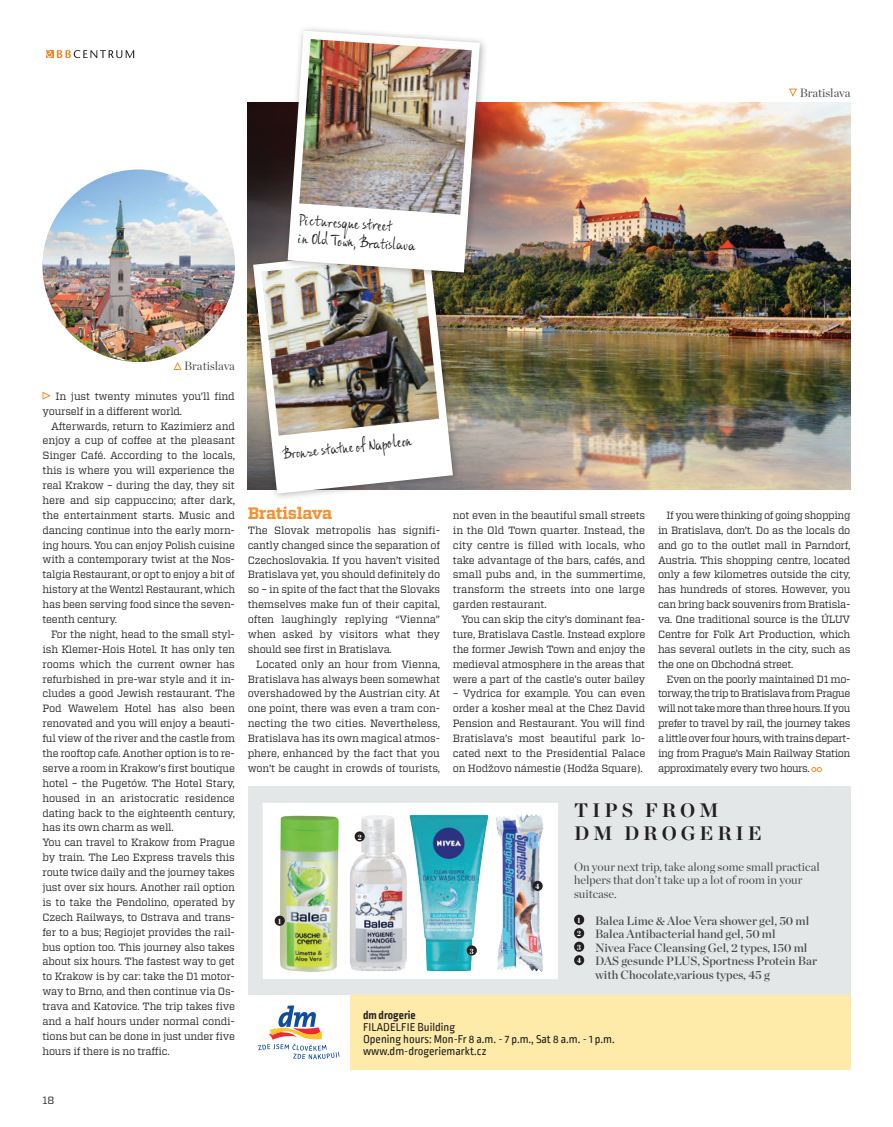
<style>
.page{position:relative;width:893px;height:1127px;background:#fff}
.page>*{position:absolute;margin:0;border:0;box-sizing:border-box;transform-origin:0 0}
.t1{font:700 19.5px "Chronicle Display";letter-spacing:.2em;color:#231f20}
.t2{font:700 16.5px "Vitesse";letter-spacing:-.02em;color:#f68f2e}
.t3{font:15px "ALS Syys Script";color:#231f20}
.t4{font:12px "Chronicle Display Semi";color:#494a4a}
.t5{font:12px "Chronicle Display";color:#494a4a}
.t6{font:12px "Ropa Soft PTT";color:#231f20}
.t7{font:700 12px "Ropa Soft PTT";color:#231f20}
.t8{font:10.5px/14.9px "Vitesse";letter-spacing:-.02em;color:#231f20;text-align:justify}
.t9{font:900 7.65px "Chronicle Disp Cond";color:#fff}
</style>
<div class="page">
<svg style="left:42px;top:391px;width:9px;height:9px"></svg>
<svg style="left:46px;top:50px;width:88px;height:8px"></svg>
<div style="left:248px;top:787px;width:602px;height:208px;background:#e4e7e7"></div>
<div style="left:574px;top:914px;width:10px;height:11px;background:#231f20;border-radius:50%"></div>
<div style="left:574px;top:928px;width:10px;height:10px;background:#231f20;border-radius:50%"></div>
<div style="left:574px;top:941px;width:10px;height:11px;background:#231f20;border-radius:50%"></div>
<div style="left:574px;top:955px;width:10px;height:10px;background:#231f20;border-radius:50%"></div>
<div style="left:350px;top:995px;width:500px;height:74px;background:#feeba9"></div>
<svg style="left:258px;top:1005px;width:82px;height:54px"></svg>
<div style="left:261px;top:801px;width:299px;height:179px;background:#fff;border:2px solid #e4e7e7"></div>
<img style="left:248px;top:102px;width:602px;height:387px">
<img style="left:43px;top:170px;width:192px;height:192px;border-radius:96px">
<img style="left:410px;top:815px;width:78px;height:156px">
<img style="left:350px;top:815px;width:57px;height:156px">
<img style="left:280px;top:815px;width:59px;height:157px">
<img style="left:496px;top:814px;width:48px;height:158px">
<div style="left:467px;top:945px;width:10px;height:10px;background:#231f20;border-radius:50%"></div>
<div style="left:355px;top:831px;width:10px;height:10px;background:#231f20;border-radius:50%"></div>
<div style="left:275px;top:915px;width:10px;height:11px;background:#231f20;border-radius:50%"></div>
<div style="left:532px;top:881px;width:11px;height:10px;background:#231f20;border-radius:50%"></div>
<div style="left:247px;top:240px;width:214px;height:262px;background:#231f20;opacity:.35"></div>
<svg style="left:249px;top:242px;width:208px;height:256px"></svg>
<img style="left:262px;top:255px;width:177px;height:181px">
<svg style="left:812px;top:767px;width:10px;height:5px"></svg>
<div style="left:281px;top:24px;width:207px;height:257px;background:#231f20;opacity:.35"></div>
<svg style="left:283px;top:26px;width:201px;height:251px"></svg>
<img style="left:299px;top:39px;width:173px;height:175px">
<svg style="left:789px;top:88px;width:8px;height:9px"></svg>
<svg style="left:173px;top:362px;width:9px;height:8px"></svg>
<p class="t5" style="left:800px;top:83px;width:52px">Bratislava</p>
<p class="t3" style="left:300px;top:211px;width:95px;rotate:4deg">Picturesque str eet</p>
<p class="t3" style="left:299px;top:229px;width:115px;rotate:4deg">in Old Tow n, Bra tisla va</p>
<p class="t5" style="left:184px;top:357px;width:52px">Bratislava</p>
<p class="t8" style="left:43px;top:388px;width:194px;text-indent:13px">In just twenty minutes you’ll find yourself in a different world.</p>
<p class="t8" style="left:43px;top:418px;width:194px;text-indent:9px">Afterwards, return to Kazimierz and enjoy a cup of coffee at the pleasant Singer Café. According to the locals, this is where you will experience the real Krakow – during the day, they sit here and sip cappuccino; after dark, the entertainment starts. Music and dancing continue into the early morn&shy;ing hours. You can enjoy Polish cuisine with a contemporary twist at the Nos&shy;talgia Restaurant, or opt to enjoy a bit of history at the Wentzl Restaurant, which has been serving food since the seven&shy;teenth century.</p>
<p class="t8" style="left:43px;top:627px;width:194px;text-indent:9px">For the night, head to the small styl&shy;ish Klemer-Hois Hotel. It has only ten rooms which the current owner has refurbished in pre-war style and it in&shy;cludes a good Jewish restaurant. The Pod Wawelem Hotel has also been renovated and you will enjoy a beauti&shy;ful view of the river and the castle from the rooftop cafe. Another option is to re&shy;serve a room in Krakow’s first boutique hotel – the Pugetów. The Hotel Stary, housed in an aristocratic residence dating back to the eighteenth century, has its own charm as well.</p>
<p class="t8" style="left:43px;top:835px;width:194px">You can travel to Krakow from Prague by train. The Leo Express travels this route twice daily and the journey takes just over six hours. Another rail option is to take the Pendolino, operated by Czech Railways, to Ostrava and trans&shy;fer to a bus; Regiojet provides the rail&shy;bus option too. This journey also takes about six hours. The fastest way to get to Krakow is by car: take the D1 motor&shy;way to Brno, and then continue via Os&shy;trava and Katovice. The trip takes five and a half hours under normal condi&shy;tions but can be done in just under five hours if there is no traffic.</p>
<p class="t3" style="left:281px;top:445px;width:132px;rotate:-6deg">Bronze statue of Napoleon</p>
<p class="t2" style="left:248px;top:502px;width:86px">Bratislava</p>
<p class="t8" style="left:248px;top:522px;width:194px">The Slovak metropolis has signifi&shy;cantly changed since the separation of Czechoslovakia. If you haven’t visited Bratislava yet, you should definitely do so – in spite of the fact that the Slovaks themselves make fun of their capital, often laughingly replying “Vienna” when asked by visitors what they should see first in Bratislava.</p>
<p class="t8" style="left:248px;top:656px;width:194px;text-indent:9px">Located only an hour from Vienna, Bratislava has always been somewhat overshadowed by the Austrian city. At one point, there was even a tram con&shy;necting the two cities. Nevertheless, Bratislava has its own magical atmos&shy;phere, enhanced by the fact that you won’t be caught in crowds of tourists,</p>
<p class="t9" style="left:278px;top:915px;width:5px">1</p>
<p class="t9" style="left:358px;top:831px;width:5px">2</p>
<p class="t8" style="left:453px;top:507px;width:194px">not even in the beautiful small streets in the Old Town quarter. Instead, the city centre is filled with locals, who take advantage of the bars, cafés, and small pubs and, in the summertime, transform the streets into one large garden restaurant.</p>
<p class="t8" style="left:453px;top:612px;width:194px;text-indent:9px">You can skip the city’s dominant fea&shy;ture, Bratislava Castle. Instead explore the former Jewish Town and enjoy the medieval atmosphere in the areas that were a part of the castle’s outer bailey</p>
<p class="t8" style="left:453px;top:686px;width:194px">– Vydrica for example. You can even order a kosher meal at the Chez David Pension and Restaurant. You will find Bratislava’s most beautiful park lo&shy;cated next to the Presidential Palace on Hodžovo námestie (Hodža Square).</p>
<p class="t8" style="left:658px;top:507px;width:194px;text-indent:9px">If you were thinking of going shopping in Bratislava, don’t. Do as the locals do and go to the outlet mall in Parndorf, Austria. This shopping centre, located only a few kilometres outside the city, has hundreds of stores. However, you can bring back souvenirs from Bratisla&shy;va. One traditional source is the ÚLUV Centre for Folk Art Production, which has several outlets in the city, such as the one on Obchodná street.</p>
<p class="t8" style="left:658px;top:671px;width:194px;text-indent:9px">Even on the poorly maintained D1 mo&shy;torway, the trip to Bratislava from Prague will not take more than three hours. If you prefer to travel by rail, the journey takes a little over four hours, with trains depart&shy;ing from Prague’s Main Railway Station approximately every two hours.</p>
<p class="t9" style="left:470px;top:945px;width:5px">3</p>
<p class="t9" style="left:536px;top:880px;width:6px">4</p>
<p class="t1" style="left:574px;top:795px;width:146px">TIPS FROM</p>
<p class="t1" style="left:574px;top:818px;width:189px">DM DROGERIE</p>
<p class="t5" style="left:574px;top:857px;width:247px">On your next trip, take along some small practical</p>
<p class="t5" style="left:574px;top:871px;width:230px">helpers that don’t take up a lot of room in your</p>
<p class="t5" style="left:574px;top:884px;width:44px">suitcase.</p>
<p class="t9" style="left:578px;top:914px;width:5px">1</p>
<p class="t4" style="left:595px;top:911px;width:216px">Balea Lime &amp; Aloe Vera shower gel, 50 ml</p>
<p class="t9" style="left:577px;top:927px;width:5px">2</p>
<p class="t4" style="left:595px;top:925px;width:182px">Balea Antibacterial hand gel, 50 ml</p>
<p class="t9" style="left:577px;top:941px;width:5px">3</p>
<p class="t4" style="left:595px;top:938px;width:214px">Nivea Face Cleansing Gel, 2 types, 150 ml</p>
<p class="t9" style="left:577px;top:954px;width:6px">4</p>
<p class="t4" style="left:595px;top:952px;width:223px">DAS gesunde PLUS, Sportness Protein Bar</p>
<p class="t4" style="left:595px;top:965px;width:176px">with Chocolate,various types, 45 g</p>
<p class="t7" style="left:363px;top:1008px;width:54px">dm drogerie</p>
<p class="t6" style="left:363px;top:1021px;width:94px">FILADELFIE Building</p>
<p class="t6" style="left:363px;top:1033px;width:253px">Opening hours: Mon-Fr 8 a.m. - 7 p.m., Sat 8 a.m. - 1 p.m.</p>
<p class="t6" style="left:363px;top:1045px;width:125px">www.dm-drogeriemarkt.cz</p>
<p class="t8" style="left:43px;top:1092px;width:13px">18</p>
</div>
